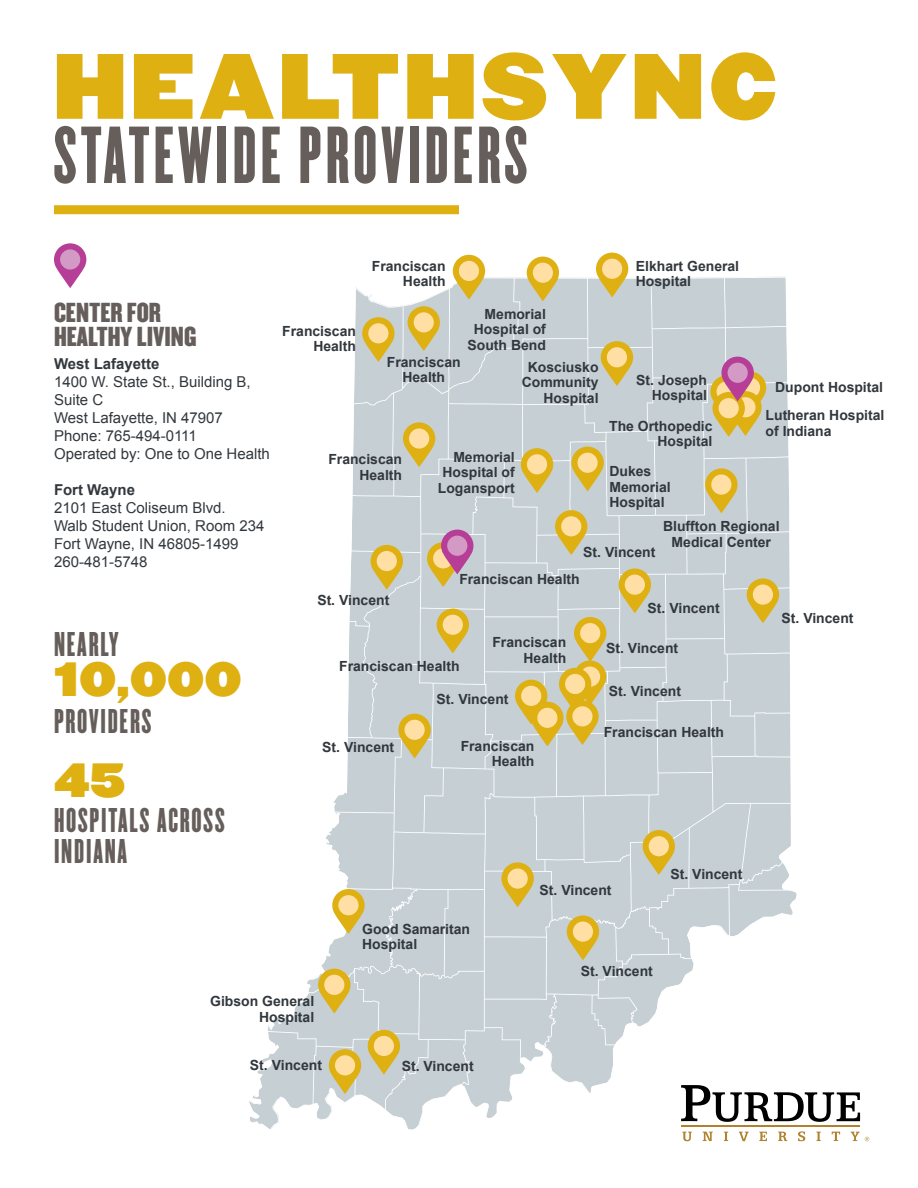
<style>
.page{position:relative;width:918px;height:1188px;background:#fff}
.page>*{position:absolute;margin:0;border:0;box-sizing:border-box;transform-origin:0 0}
.t1{font:81px "Champion Heviweight";letter-spacing:.06em;color:#deb011}
.t2{font:70.5px "Champion Featherweight";letter-spacing:.06em;color:#655e5a}
.t3{font:42px "Champion Heviweight";color:#deb011}
.t4{font:30px/31.2px "Champion Featherweight";letter-spacing:.06em;color:#655e5a}
.t5{font:24px/24px "Champion Welterweight";color:#655e5a}
.t6{font:15px/18px "Arial";color:#32383d}
.t7{font:700 15px "Arial";color:#32383d}
.t8{font:700 13.95px/15.6px "Arial";color:#32383d;text-align:right}
</style>
<div class="page">
<svg style="left:249px;top:277px;width:548px;height:853px;fill:#c5cfd4"></svg>
<svg style="left:705px;top:468px;width:33px;height:45px"></svg>
<div style="left:711px;top:474px;width:20px;height:21px;background:#ffdfa3;border-radius:50%"></div>
<svg style="left:601px;top:341px;width:32px;height:45px"></svg>
<div style="left:607px;top:347px;width:20px;height:20px;background:#ffdfa3;border-radius:50%"></div>
<svg style="left:527px;top:257px;width:32px;height:44px"></svg>
<div style="left:533px;top:263px;width:20px;height:20px;background:#ffdfa3;border-radius:50%"></div>
<svg style="left:596px;top:253px;width:32px;height:44px"></svg>
<div style="left:602px;top:259px;width:20px;height:20px;background:#ffdfa3;border-radius:50%"></div>
<svg style="left:54px;top:243px;width:32px;height:45px"></svg>
<div style="left:60px;top:249px;width:20px;height:21px;background:#d39ac5;border-radius:50%"></div>
<svg style="left:571px;top:447px;width:33px;height:44px"></svg>
<div style="left:578px;top:453px;width:20px;height:20px;background:#ffdfa3;border-radius:50%"></div>
<svg style="left:437px;top:609px;width:32px;height:44px"></svg>
<div style="left:443px;top:615px;width:20px;height:20px;background:#ffdfa3;border-radius:50%"></div>
<svg style="left:362px;top:317px;width:33px;height:45px"></svg>
<div style="left:368px;top:323px;width:20px;height:20px;background:#ffdfa3;border-radius:50%"></div>
<svg style="left:408px;top:306px;width:32px;height:45px"></svg>
<div style="left:414px;top:312px;width:20px;height:20px;background:#ffdfa3;border-radius:50%"></div>
<svg style="left:453px;top:255px;width:32px;height:45px"></svg>
<div style="left:459px;top:261px;width:20px;height:20px;background:#ffdfa3;border-radius:50%"></div>
<svg style="left:403px;top:422px;width:32px;height:45px"></svg>
<div style="left:409px;top:428px;width:20px;height:21px;background:#ffdfa3;border-radius:50%"></div>
<svg style="left:329px;top:1049px;width:32px;height:45px"></svg>
<div style="left:335px;top:1055px;width:20px;height:20px;background:#ffdfa3;border-radius:50%"></div>
<svg style="left:368px;top:1030px;width:32px;height:45px"></svg>
<div style="left:374px;top:1036px;width:20px;height:20px;background:#ffdfa3;border-radius:50%"></div>
<svg style="left:318px;top:969px;width:33px;height:44px"></svg>
<div style="left:324px;top:975px;width:20px;height:20px;background:#ffdfa3;border-radius:50%"></div>
<svg style="left:332px;top:889px;width:33px;height:45px"></svg>
<div style="left:338px;top:895px;width:21px;height:20px;background:#ffdfa3;border-radius:50%"></div>
<svg style="left:567px;top:915px;width:32px;height:45px"></svg>
<div style="left:573px;top:922px;width:20px;height:20px;background:#ffdfa3;border-radius:50%"></div>
<svg style="left:501px;top:862px;width:33px;height:45px"></svg>
<div style="left:508px;top:868px;width:20px;height:21px;background:#ffdfa3;border-radius:50%"></div>
<svg style="left:643px;top:830px;width:32px;height:45px"></svg>
<div style="left:649px;top:836px;width:20px;height:20px;background:#ffdfa3;border-radius:50%"></div>
<svg style="left:398px;top:714px;width:33px;height:44px"></svg>
<div style="left:405px;top:720px;width:20px;height:20px;background:#ffdfa3;border-radius:50%"></div>
<svg style="left:515px;top:617px;width:91px;height:129px;background:#d5c894"></svg>
<div style="left:580px;top:623px;width:20px;height:20px;background:#ffdfa3;border-radius:50%"></div>
<svg style="left:747px;top:578px;width:32px;height:45px"></svg>
<div style="left:753px;top:584px;width:20px;height:21px;background:#ffdfa3;border-radius:50%"></div>
<svg style="left:371px;top:545px;width:32px;height:45px"></svg>
<div style="left:377px;top:551px;width:20px;height:20px;background:#ffdfa3;border-radius:50%"></div>
<svg style="left:619px;top:569px;width:32px;height:44px"></svg>
<div style="left:625px;top:575px;width:20px;height:20px;background:#ffdfa3;border-radius:50%"></div>
<svg style="left:555px;top:510px;width:32px;height:45px"></svg>
<div style="left:561px;top:516px;width:20px;height:20px;background:#ffdfa3;border-radius:50%"></div>
<svg style="left:521px;top:448px;width:32px;height:45px"></svg>
<div style="left:527px;top:454px;width:20px;height:20px;background:#ffdfa3;border-radius:50%"></div>
<div style="left:54px;top:205px;width:405px;height:9px;background:#deb011"></div>
<svg style="left:427px;top:530px;width:46px;height:57px;background:#cba39a"></svg>
<div style="left:447px;top:536px;width:20px;height:20px;background:#d39ac5;border-radius:50%"></div>
<svg style="left:710px;top:357px;width:56px;height:80px;background:#d5b182"></svg>
<div style="left:728px;top:363px;width:20px;height:20px;background:#d39ac5;border-radius:50%"></div>
<svg style="left:681px;top:1085px;width:179px;height:37px"></svg>
<svg style="left:682px;top:1132px;width:10px;height:9px"></svg>
<svg style="left:703px;top:1132px;width:10px;height:9px"></svg>
<svg style="left:724px;top:1132px;width:4px;height:9px"></svg>
<svg style="left:739px;top:1132px;width:10px;height:9px"></svg>
<svg style="left:759px;top:1132px;width:8px;height:9px"></svg>
<svg style="left:778px;top:1132px;width:9px;height:9px"></svg>
<svg style="left:798px;top:1131px;width:7px;height:10px"></svg>
<svg style="left:816px;top:1132px;width:5px;height:9px"></svg>
<svg style="left:832px;top:1132px;width:8px;height:9px"></svg>
<hr style="left:681px;top:1125px;width:179px;height:2px;background:#b0822d">
<svg style="left:851px;top:1132px;width:18px;height:9px"></svg>
<h1 class="t1" style="left:54px;top:20px;width:725px">HEALTHSYNC</h1>
<h2 class="t2" style="left:54px;top:104px;width:475px">STATEWIDE PROVIDERS</h2>
<h3 class="t5" style="left:54px;top:299px;width:144px">CENTER FOR<br>HEALTHY LIVING</h3>
<p class="t7" style="left:54px;top:354px;width:107px">West Lafayette</p>
<p class="t6" style="left:54px;top:373px;width:217px">1400 W. State St., Building B,<br>Suite C<br>West Lafayette, IN 47907<br>Phone: 765-494-0111<br>Operated by: One to One Health</p>
<p class="t7" style="left:54px;top:480px;width:83px">Fort Wayne</p>
<p class="t6" style="left:54px;top:499px;width:212px">2101 East Coliseum Blvd.<br>Walb Student Union, Room 234<br>Fort Wayne, IN 46805-1499<br>260-481-5748</p>
<h3 class="t4" style="left:54px;top:628px;width:66px">NEARLY</h3>
<h3 class="t3" style="left:54px;top:645px;width:189px">10,000</h3>
<h3 class="t4" style="left:54px;top:706px;width:99px">PROVIDERS</h3>
<h3 class="t3" style="left:54px;top:746px;width:73px">45</h3>
<h3 class="t4" style="left:54px;top:804px;width:172px">HOSPITALS ACROSS<br>INDIANA</h3>
<p class="t8" style="left:282px;top:323px;width:75px">Franciscan<br>Health</p>
<p class="t8" style="left:372px;top:258px;width:75px">Franciscan<br>Health</p>
<p class="t8" style="left:387px;top:355px;width:75px;text-align:center">Franciscan<br>Health</p>
<p class="t8" style="left:468px;top:306px;width:80px">Memorial<br>Hospital of<br>South Bend</p>
<p class="t8" style="left:522px;top:359px;width:78px">Kosciusko<br>Community<br>Hospital</p>
<p class="t8" style="left:328px;top:452px;width:75px">Franciscan<br>Health</p>
<p class="t8" style="left:438px;top:450px;width:78px">Memorial<br>Hospital of<br>Logansport</p>
<p class="t8" style="left:636px;top:258px;width:105px;text-align:left">Elkhart General<br>Hospital</p>
<p class="t8" style="left:636px;top:373px;width:72px">St. Joseph<br>Hospital</p>
<p class="t8" style="left:609px;top:419px;width:105px">The Orthopedic<br>Hospital</p>
<p class="t8" style="left:609px;top:464px;width:63px;text-align:left">Dukes<br>Memorial<br>Hospital</p>
<p class="t8" style="left:775px;top:380px;width:109px">Dupont Hospital</p>
<p class="t8" style="left:766px;top:408px;width:120px;text-align:left">Lutheran Hospital of Indiana</p>
<p class="t8" style="left:317px;top:593px;width:74px">St. Vincent</p>
<p class="t8" style="left:583px;top:545px;width:74px">St. Vincent</p>
<p class="t8" style="left:459px;top:572px;width:122px">Franciscan Health</p>
<p class="t8" style="left:663px;top:519px;width:118px;text-align:center">Bluffton Regional<br>Medical Center</p>
<p class="t8" style="left:648px;top:601px;width:74px">St. Vincent</p>
<p class="t8" style="left:782px;top:611px;width:74px">St. Vincent</p>
<p class="t8" style="left:339px;top:658px;width:122px">Franciscan Health</p>
<p class="t8" style="left:492px;top:635px;width:75px">Franciscan<br>Health</p>
<p class="t8" style="left:322px;top:740px;width:74px">St. Vincent</p>
<p class="t8" style="left:437px;top:692px;width:74px">St. Vincent</p>
<p class="t8" style="left:461px;top:738px;width:75px">Franciscan<br>Health</p>
<p class="t8" style="left:606px;top:641px;width:74px">St. Vincent</p>
<p class="t8" style="left:609px;top:684px;width:74px">St. Vincent</p>
<p class="t8" style="left:604px;top:725px;width:122px">Franciscan Health</p>
<p class="t8" style="left:671px;top:866px;width:74px">St. Vincent</p>
<p class="t8" style="left:362px;top:922px;width:110px;text-align:left">Good Samaritan<br>Hospital</p>
<p class="t8" style="left:540px;top:883px;width:74px">St. Vincent</p>
<p class="t8" style="left:581px;top:964px;width:74px">St. Vincent</p>
<p class="t8" style="left:210px;top:994px;width:106px">Gibson General<br>Hospital</p>
<p class="t8" style="left:250px;top:1058px;width:74px">St. Vincent</p>
<p class="t8" style="left:402px;top:1059px;width:74px">St. Vincent</p>
</div>
